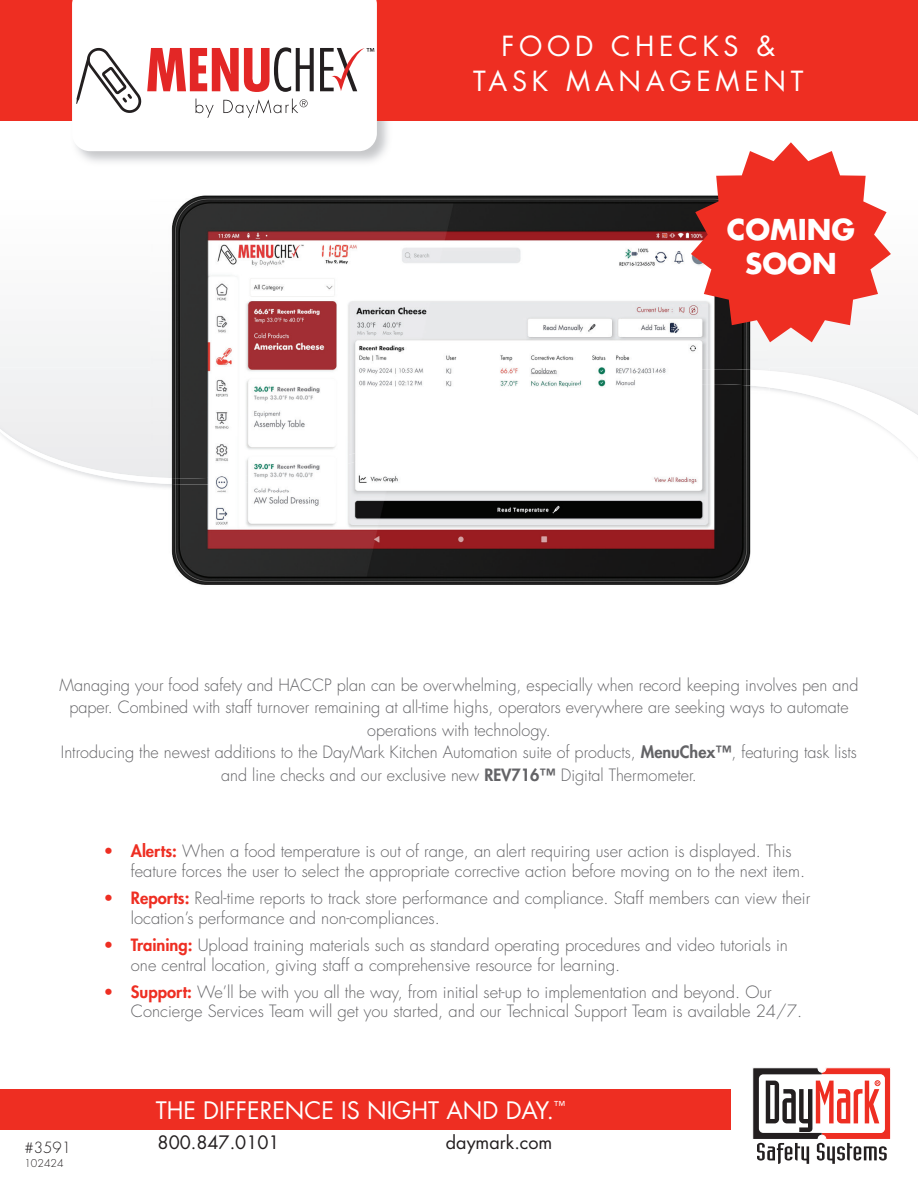
<style>
.page{position:relative;width:918px;height:1188px;background:#fff}
.page>*{position:absolute;margin:0;border:0;box-sizing:border-box;transform-origin:0 0}
.t1{font:700 27.9px/33.6px "Futura Std";color:#fff;text-align:center}
.t2{font:27px/34.7px "Futura Std";letter-spacing:.175em;color:#fff;text-align:center}
.t3{font:23.4px "Futura Std";color:#fff}
.t4{font:18px "Futura Std";color:#231f20}
.t5{font:300 16.5px/22.5px "Futura Std";color:#636366}
.t6{font:300 15px "Futura Std";color:#231f20}
.t7{font:300 10.5px "Futura Std";color:#231f20}
.s1{font-weight:800}
.s2{font-weight:800;color:#ee2e22}
</style>
<div class="page">
<div style="left:0;top:334px;width:918px;height:33px;background:#f3f4f4"></div>
<svg style="left:0;top:369px;width:918px;height:116px"></svg>
<div style="left:0;top:1089px;width:731px;height:41px;background:#ee2e22"></div>
<div style="left:0;top:0;width:918px;height:121px;background:#ee2e22"></div>
<div style="left:72px;top:0;width:305px;height:151px;background:#fff"></div>
<svg style="left:752px;top:1067px;width:139px;height:97px"></svg>
<svg style="left:76px;top:47px;width:238px;height:71px"></svg>
<svg style="left:320px;top:48px;width:54px;height:43px;background:#d2c3c3"></svg>
<img style="left:150px;top:485px;width:601px;height:100px">
<img style="left:150px;top:195px;width:619px;height:174px">
<img style="left:150px;top:369px;width:619px;height:116px">
<svg style="left:691px;top:142px;width:200px;height:200px"></svg>
<h2 class="t2" style="left:473px;top:29px;width:332px">FOOD CHECKS &amp;<br>TASK MANAGEMENT</h2>
<h1 class="t1" style="left:727px;top:212px;width:130px">COMING<br>SOON</h1>
<p class="t5" style="left:60px;top:674px;width:800px;text-align:center">Managing your food safety and HACCP plan can be overwhelming, especially when record keeping involves pen and paper. Combined with staff turnover remaining at all-time highs, operators everywhere are seeking ways to automate operations with technology.<br>Introducing the newest additions to the DayMark Kitchen Automation suite of products, <span class="s1">MenuChex™</span>, featuring task lists and line checks and our exclusive new <span class="s1">REV716™</span> Digital Thermometer.</p>
<p class="t5" style="left:131px;top:842px;width:676px;line-height:19.8px;text-indent:-27px"><span class="s2">• Alerts:</span> When a food temperature is out of range, an alert requiring user action is displayed. This feature forces the user to select the appropriate corrective action before moving on to the next item.</p>
<p class="t5" style="left:131px;top:889px;width:681px;line-height:19.8px;text-indent:-27px"><span class="s2">• Reports:</span> Real-time reports to track store performance and compliance. Staff members can view their location’s performance and non-compliances.</p>
<p class="t5" style="left:131px;top:935px;width:659px;line-height:19.8px;text-indent:-27px"><span class="s2">• Training:</span> Upload training materials such as standard operating procedures and video tutorials in one central location, giving staff a comprehensive resource for learning.</p>
<p class="t5" style="left:131px;top:982px;width:673px;line-height:19.8px;text-indent:-27px"><span class="s2">• Support:</span> We’ll be with you all the way, from initial set-up to implementation and beyond. Our<br>Concierge Services Team will get you started, and our Technical Support Team is available 24/7.</p>
<p class="t6" style="left:24px;top:1138px;width:48px">#3591</p>
<p class="t7" style="left:24px;top:1156px;width:41px">102424</p>
<h3 class="t3" style="left:156px;top:1095px;width:411px">THE DIFFERENCE IS NIGHT AND DAY.<sup>™</sup></h3>
<p class="t4" style="left:158px;top:1131px;width:123px">800.847.0101</p>
<p class="t4" style="left:446px;top:1131px;width:108px">daymark.com</p>
</div>
